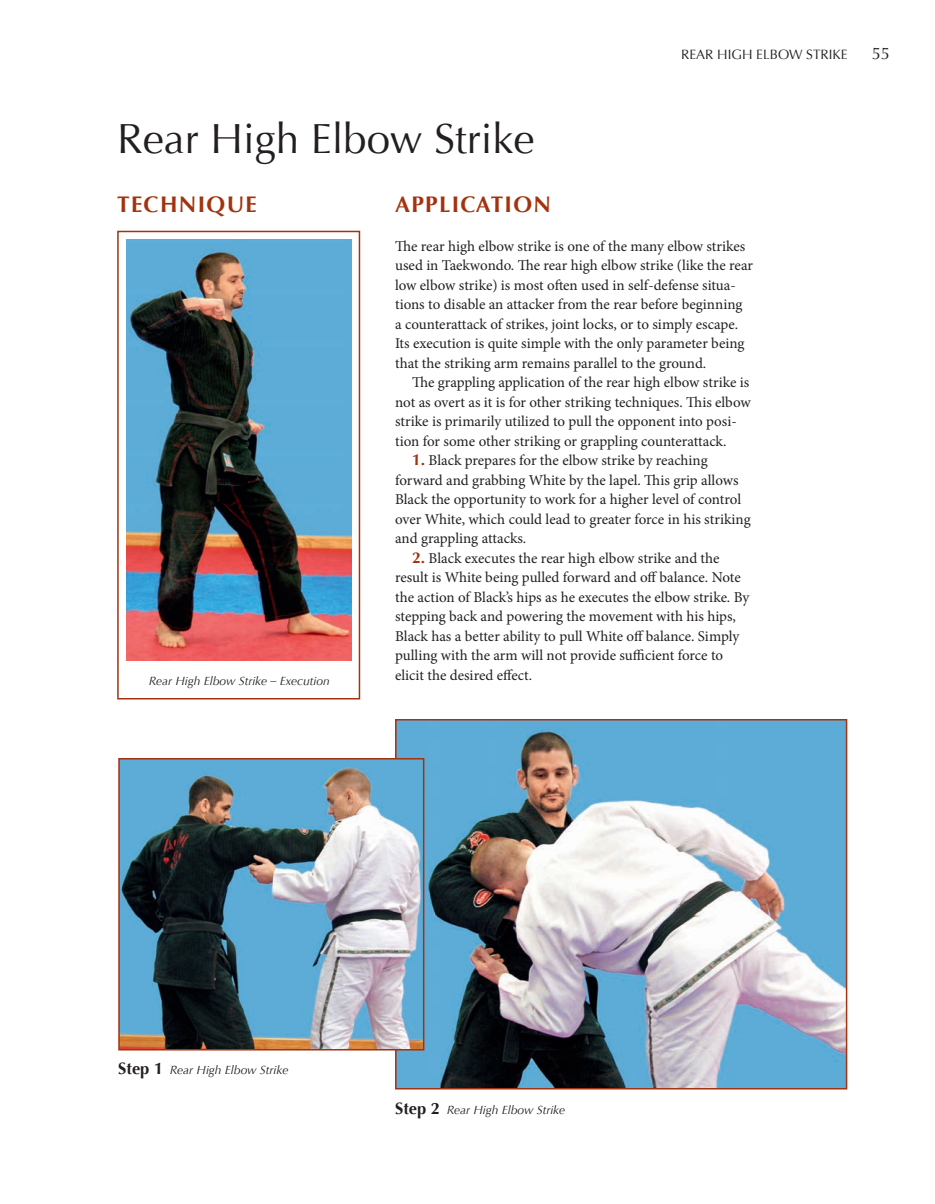
<style>
.page{position:relative;width:935px;height:1204px;background:#fff}
.page>*{position:absolute;margin:0;border:0;box-sizing:border-box;transform-origin:0 0}
.t1{font:42px "Optima";color:#231f20}
.t2{font:700 22.5px "Optima";letter-spacing:.06em;color:#a3330e}
.t3{font:16.5px "Optima";color:#231f20}
.t4{font:15px/19.5px "Minion Pro";color:#231f20}
.t5{font:13.5px "Optima";color:#231f20}
.t6{font:italic 12px "Optima";color:#231f20}
.s1{font-family:"Optima";font-weight:700;font-size:15.75px;color:#a3330e}
.s2{font-weight:700;font-style:normal;font-size:16.5px}
</style>
<div class="page">
<div style="left:117px;top:231px;width:243px;height:468px;border:2px solid #a3330e"></div>
<img style="left:126px;top:240px;width:225px;height:420px">
<img style="left:397px;top:721px;width:448px;height:366px">
<img style="left:121px;top:761px;width:300px;height:286px">
<div style="left:118px;top:758px;width:306px;height:292px;border:2px solid #a3330e"></div>
<p class="t5" style="left:681px;top:47px;width:168px">REAR HIGH ELBOW STRIKE</p>
<p class="t3" style="left:872px;top:44px;width:20px">55</p>
<p class="t1" style="left:117px;top:115px;width:419px">Rear High Elbow Strike</p>
<p class="t2" style="left:117px;top:191px;width:141px">TECHNIQUE</p>
<p class="t2" style="left:395px;top:191px;width:157px">APPLICATION</p>
<p class="t4" style="left:395px;top:238px;width:352px">The rear high elbow strike is one of the many elbow strikes</p>
<p class="t4" style="left:395px;top:257px;width:359px">used in Taekwondo. The rear high elbow strike (like the rear</p>
<p class="t4" style="left:395px;top:277px;width:342px">low elbow strike) is most often used in self-defense situa-</p>
<p class="t4" style="left:395px;top:296px;width:349px">tions to disable an attacker from the rear before beginning</p>
<p class="t4" style="left:395px;top:316px;width:345px">a counterattack of strikes, joint locks, or to simply escape.</p>
<p class="t4" style="left:395px;top:335px;width:351px">Its execution is quite simple with the only parameter being</p>
<p class="t4" style="left:395px;top:355px;width:313px">that the striking arm remains parallel to the ground.</p>
<p class="t4" style="left:412px;top:374px;width:339px">The grappling application of the rear high elbow strike is</p>
<p class="t4" style="left:395px;top:394px;width:357px">not as overt as it is for other striking techniques. This elbow</p>
<p class="t4" style="left:395px;top:413px;width:343px">strike is primarily utilized to pull the opponent into posi-</p>
<p class="t4" style="left:395px;top:433px;width:333px">tion for some other striking or grappling counterattack.</p>
<p class="t4" style="left:395px;top:452px;width:357px;text-indent:17px"><span class="s1">1.</span> Black prepares for the elbow strike by reaching forward and grabbing White by the lapel. This grip allows Black the opportunity to work for a higher level of control over White, which could lead to greater force in his striking and grappling attacks.</p>
<p class="t4" style="left:395px;top:550px;width:356px;text-indent:17px"><span class="s1">2.</span> Black executes the rear high elbow strike and the result is White being pulled forward and off balance. Note the action of Black’s hips as he executes the elbow strike. By stepping back and powering the movement with his hips, Black has a better ability to pull White off balance. Simply pulling with the arm will not provide sufficient force to elicit the desired effect.</p>
<p class="t6" style="left:149px;top:673px;width:182px">Rear High Elbow Strike – Execution</p>
<p class="t6" style="left:118px;top:1063px;width:172px"><span class="s2">Step 1</span> Rear High Elbow Strike</p>
<p class="t6" style="left:395px;top:1103px;width:172px"><span class="s2">Step 2</span> Rear High Elbow Strike</p>
</div>
